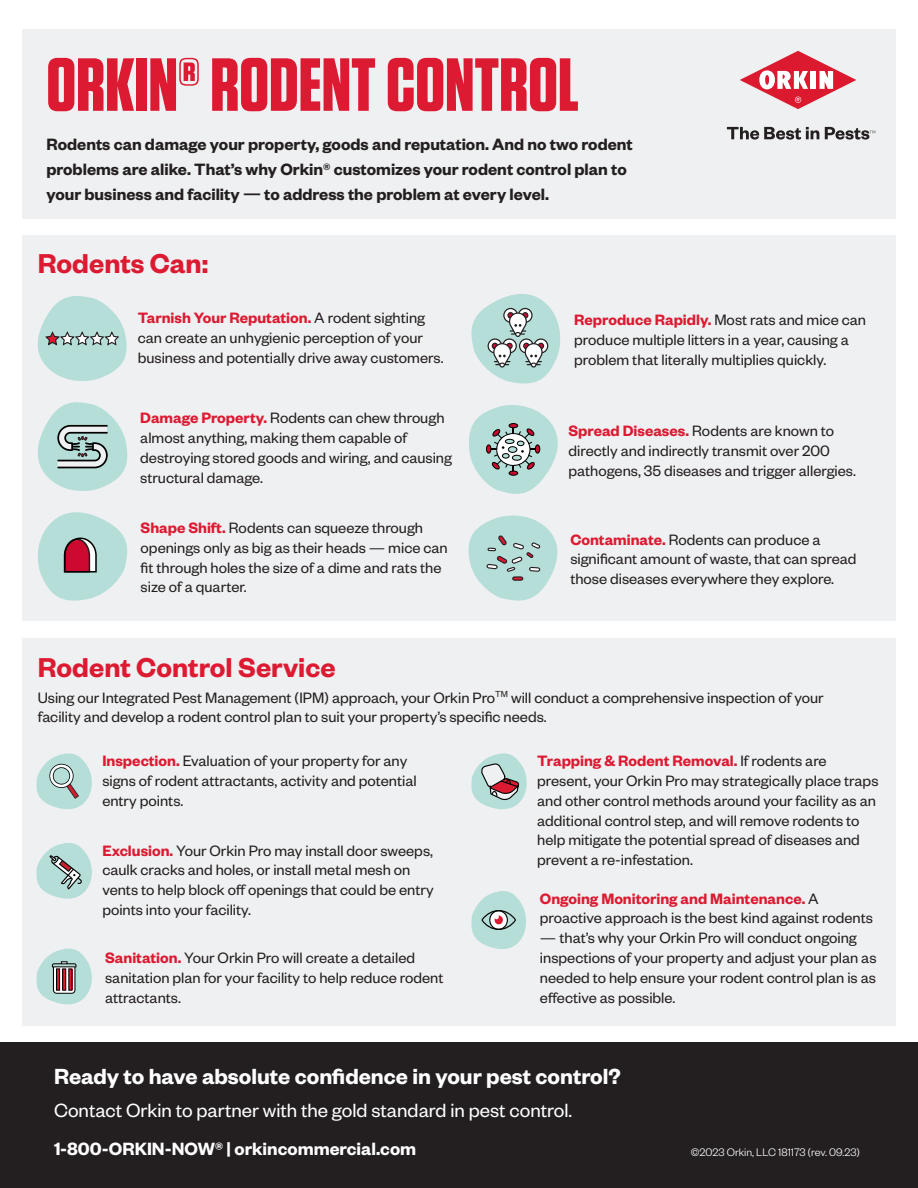
<style>
.page{position:relative;width:918px;height:1188px;background:#fff}
.page>*{position:absolute;margin:0;border:0;box-sizing:border-box;transform-origin:0 0}
.t1{font:700 75px "Tungsten";color:#dc1a32}
.t2{font:600 30px "Founders Grotesk";color:#dc1a32}
.t3{font:600 24px "Founders Grotesk";color:#fff}
.t4{font:21px "Founders Grotesk";color:#fff}
.t5{font:600 19.5px "Founders Grotesk";color:#fff}
.t6{font:600 18px/24.6px "Founders Grotesk";color:#231f20}
.t7{font:16.5px/19.8px "Founders Grotesk";color:#231f20}
.t8{font:300 12px "Founders Grotesk";color:#fff}
.s1{font-weight:600;color:#dc1a32}
</style>
<div class="page">
<div style="left:22px;top:235px;width:874px;height:386px;background:#eff0f1"></div>
<svg style="left:469px;top:405px;width:89px;height:89px"></svg>
<svg style="left:37px;top:296px;width:90px;height:85px"></svg>
<div style="left:22px;top:638px;width:874px;height:388px;background:#eff0f1"></div>
<div style="left:22px;top:30px;width:874px;height:189px;background:#eff0f1"></div>
<svg style="left:740px;top:51px;width:116px;height:58px"></svg>
<svg style="left:727px;top:127px;width:92px;height:13px"></svg>
<svg style="left:825px;top:127px;width:50px;height:13px"></svg>
<div style="left:0;top:1042px;width:918px;height:146px;background:#231f20"></div>
<svg style="left:36px;top:753px;width:56px;height:57px"></svg>
<svg style="left:471px;top:891px;width:55px;height:58px"></svg>
<svg style="left:36px;top:843px;width:56px;height:56px"></svg>
<svg style="left:36px;top:948px;width:56px;height:57px"></svg>
<svg style="left:37px;top:402px;width:91px;height:89px"></svg>
<svg style="left:37px;top:512px;width:91px;height:89px"></svg>
<svg style="left:471px;top:294px;width:90px;height:90px"></svg>
<svg style="left:468px;top:515px;width:90px;height:86px"></svg>
<svg style="left:471px;top:753px;width:56px;height:57px"></svg>
<h1 class="t1" style="left:46px;top:45px;width:534px">ORKIN® RODENT CONTROL</h1>
<p class="t6" style="left:46px;top:131px;width:588px">Rodents can damage your property, goods and reputation. And no two rodent problems are alike. That’s why Orkin® customizes your rodent control plan to your business and facility — to address the problem at every level.</p>
<h2 class="t2" style="left:38px;top:244px;width:172px">Rodents Can:</h2>
<p class="t7" style="left:138px;top:307px;width:307px"><span class="s1">Tarnish Your Reputation.</span> A rodent sighting can create an unhygienic perception of your business and potentially drive away customers.</p>
<p class="t7" style="left:140px;top:407px;width:313px"><span class="s1">Damage Property.</span> Rodents can chew through almost anything, making them capable of destroying stored goods and wiring, and causing structural damage.</p>
<p class="t7" style="left:141px;top:517px;width:309px"><span class="s1">Shape Shift.</span> Rodents can squeeze through openings only as big as their heads — mice can fit through holes the size of a dime and rats the size of a quarter.</p>
<p class="t7" style="left:574px;top:309px;width:293px"><span class="s1">Reproduce Rapidly.</span> Most rats and mice can produce multiple litters in a year, causing a problem that literally multiplies quickly.</p>
<p class="t7" style="left:569px;top:420px;width:289px"><span class="s1">Spread Diseases.</span> Rodents are known to directly and indirectly transmit over 200 pathogens, 35 diseases and trigger allergies.</p>
<p class="t7" style="left:570px;top:529px;width:288px"><span class="s1">Contaminate.</span> Rodents can produce a significant amount of waste, that can spread those diseases everywhere they explore.</p>
<h2 class="t2" style="left:38px;top:649px;width:299px">Rodent Control Service</h2>
<p class="t7" style="left:38px;top:687px;width:787px">Using our Integrated Pest Management (IPM) approach, your Orkin Pro<sup>TM</sup> will conduct a comprehensive inspection of your facility and develop a rodent control plan to suit your property’s specific needs.</p>
<p class="t7" style="left:102px;top:750px;width:316px"><span class="s1">Inspection.</span> Evaluation of your property for any signs of rodent attractants, activity and potential entry points.</p>
<p class="t7" style="left:537px;top:750px;width:343px"><span class="s1">Trapping &amp; Rodent Removal.</span> If rodents are present, your Orkin Pro may strategically place traps and other control methods around your facility as an additional control step, and will remove rodents to help mitigate the potential spread of diseases and prevent a re-infestation.</p>
<p class="t7" style="left:102px;top:840px;width:333px"><span class="s1">Exclusion.</span> Your Orkin Pro may install door sweeps, caulk cracks and holes, or install metal mesh on vents to help block off openings that could be entry points into your facility.</p>
<p class="t7" style="left:105px;top:947px;width:340px"><span class="s1">Sanitation.</span> Your Orkin Pro will create a detailed sanitation plan for your facility to help reduce rodent attractants.</p>
<p class="t7" style="left:540px;top:888px;width:335px"><span class="s1">Ongoing Monitoring and Maintenance.</span> A proactive approach is the best kind against rodents</p>
<p class="t7" style="left:540px;top:927px;width:338px">— that’s why your Orkin Pro will conduct ongoing inspections of your property and adjust your plan as needed to help ensure your rodent control plan is as effective as possible.</p>
<h3 class="t3" style="left:54px;top:1062px;width:568px">Ready to have absolute confidence in your pest control?</h3>
<p class="t4" style="left:54px;top:1097px;width:520px">Contact Orkin to partner with the gold standard in pest control.</p>
<p class="t5" style="left:54px;top:1136px;width:364px">1-800-ORKIN-NOW® | orkincommercial.com</p>
<p class="t8" style="left:691px;top:1145px;width:170px">©2023 Orkin, LLC 181173 (rev. 09.23)</p>
</div>
